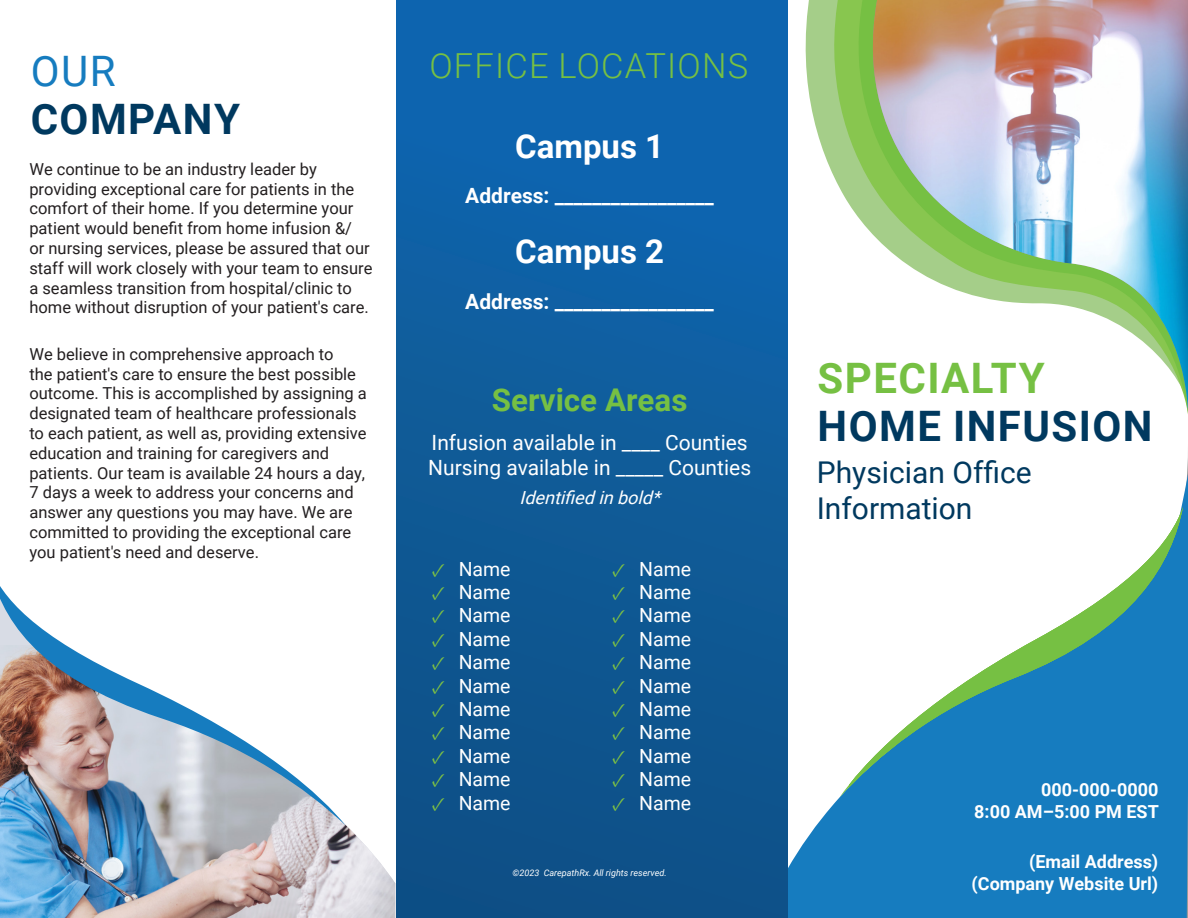
<style>
.page{position:relative;width:1188px;height:918px;background:#fff}
.page>*{position:absolute;margin:0;border:0;box-sizing:border-box;transform-origin:0 0}
.t1{font:700 42px "Roboto";letter-spacing:.035em;color:#00395f}
.t2{font:700 42px "Roboto";letter-spacing:.035em;color:#76c043}
.t3{font:42px "Roboto";color:#167cbf}
.t4{font:300 34.5px "Roboto";letter-spacing:.035em;color:#76c043}
.t5{font:700 33px "Roboto";color:#fff}
.t6{font:700 31.35px "Roboto";color:#76c043}
.t7{font:30px/36px "Roboto";color:#00395f}
.t8{font:21px "Roboto";color:#fff}
.t9{font:700 21px "Roboto";color:#fff}
.t10{font:19.5px "Roboto";color:#fff}
.t11{font:700 18px/21.6px "Roboto";color:#fff;text-align:right}
.t12{font:italic 18px "Roboto";color:#fff}
.t13{font:16.5px/19.8px "Roboto";color:#231f20}
.t14{font:italic 9px "Roboto";color:#fff}
.s1{font-family:"Minion Pro";color:#7ec243}
</style>
<div class="page">
<div style="left:392px;top:0;width:396px;height:918px;background:linear-gradient(to bottom,#0e67b4,#0f4f84)"></div>
<div style="left:0;top:0;width:395px;height:918px;background:#fff"></div>
<img style="left:0;top:825px;width:395px;height:93px">
<svg style="left:0;top:586px;width:346px;height:239px"></svg>
<svg style="left:805px;top:0;width:16px;height:144px;fill:#a5ce89"></svg>
<svg style="left:821px;top:0;width:15px;height:181px;background:#acd292"></svg>
<svg style="left:836px;top:0;width:352px;height:414px"></svg>
<img style="left:850px;top:0;width:338px;height:408px">
<svg style="left:788px;top:474px;width:400px;height:444px;fill:#167cbf"></svg>
<svg style="left:839px;top:507px;width:10px;height:291px"></svg>
<svg style="left:849px;top:507px;width:334px;height:291px"></svg>
<p class="t3" style="left:31px;top:41px;width:86px">OUR</p>
<p class="t1" style="left:31px;top:89px;width:211px">COMPANY</p>
<p class="t13" style="left:29px;top:158px;width:345px">We continue to be an industry leader by providing exceptional care for patients in the comfort of their home. If you determine your patient would benefit from home infusion &amp;/<br>or nursing services, please be assured that our staff will work closely with your team to ensure a seamless transition from hospital/clinic to home without disruption of your patient's care.</p>
<p class="t13" style="left:29px;top:343px;width:339px">We believe in comprehensive approach to<br>the patient's care to ensure the best possible outcome. This is accomplished by assigning a designated team of healthcare professionals to each patient, as well as, providing extensive education and training for caregivers and patients. Our team is available 24 hours a day, 7 days a week to address your concerns and answer any questions you may have. We are committed to providing the exceptional care you patient's need and deserve.</p>
<p class="t4" style="left:429px;top:41px;width:320px">OFFICE LOCATIONS</p>
<p class="t5" style="left:515px;top:123px;width:151px">Campus 1</p>
<p class="t9" style="left:465px;top:181px;width:250px">Address: _________________</p>
<p class="t5" style="left:515px;top:228px;width:151px">Campus 2</p>
<p class="t9" style="left:465px;top:286px;width:250px">Address: _________________</p>
<p class="t6" style="left:492px;top:378px;width:197px">Service Areas</p>
<p class="t8" style="left:432px;top:428px;width:318px">Infusion available in ____ Counties</p>
<p class="t8" style="left:428px;top:453px;width:324px">Nursing available in _____ Counties</p>
<p class="t12" style="left:520px;top:485px;width:148px">Identifiedinbold*</p>
<p class="t10" style="left:432px;top:555px;width:80px"><span class="s1">✓</span> Name</p>
<p class="t10" style="left:432px;top:578px;width:80px"><span class="s1">✓</span> Name</p>
<p class="t10" style="left:432px;top:602px;width:80px"><span class="s1">✓</span> Name</p>
<p class="t10" style="left:432px;top:625px;width:80px"><span class="s1">✓</span> Name</p>
<p class="t10" style="left:432px;top:649px;width:80px"><span class="s1">✓</span> Name</p>
<p class="t10" style="left:432px;top:672px;width:80px"><span class="s1">✓</span> Name</p>
<p class="t10" style="left:432px;top:695px;width:80px"><span class="s1">✓</span> Name</p>
<p class="t10" style="left:432px;top:719px;width:80px"><span class="s1">✓</span> Name</p>
<p class="t10" style="left:432px;top:742px;width:80px"><span class="s1">✓</span> Name</p>
<p class="t10" style="left:432px;top:766px;width:80px"><span class="s1">✓</span> Name</p>
<p class="t10" style="left:432px;top:789px;width:80px"><span class="s1">✓</span> Name</p>
<p class="t10" style="left:612px;top:555px;width:80px"><span class="s1">✓</span> Name</p>
<p class="t10" style="left:612px;top:578px;width:80px"><span class="s1">✓</span> Name</p>
<p class="t10" style="left:612px;top:602px;width:80px"><span class="s1">✓</span> Name</p>
<p class="t10" style="left:612px;top:625px;width:80px"><span class="s1">✓</span> Name</p>
<p class="t10" style="left:612px;top:649px;width:80px"><span class="s1">✓</span> Name</p>
<p class="t10" style="left:612px;top:672px;width:80px"><span class="s1">✓</span> Name</p>
<p class="t10" style="left:612px;top:695px;width:80px"><span class="s1">✓</span> Name</p>
<p class="t10" style="left:612px;top:719px;width:80px"><span class="s1">✓</span> Name</p>
<p class="t10" style="left:612px;top:742px;width:80px"><span class="s1">✓</span> Name</p>
<p class="t10" style="left:612px;top:766px;width:80px"><span class="s1">✓</span> Name</p>
<p class="t10" style="left:612px;top:789px;width:80px"><span class="s1">✓</span> Name</p>
<p class="t14" style="left:513px;top:867px;width:156px">©2023 CarepathRx. All rights reserved.</p>
<p class="t2" style="left:818px;top:348px;width:229px">SPECIALTY</p>
<p class="t1" style="left:818px;top:396px;width:337px">HOME INFUSION</p>
<p class="t7" style="left:817px;top:454px;width:216px">Physician Office<br>Information</p>
<p class="t11" style="left:974px;top:779px;width:186px">000-000-0000<br>8:00 AM–5:00 PM EST</p>
<p class="t11" style="left:1029px;top:850px;width:131px">(Email Address)</p>
<p class="t11" style="left:972px;top:872px;width:188px">(Company Website Url)</p>
</div>
